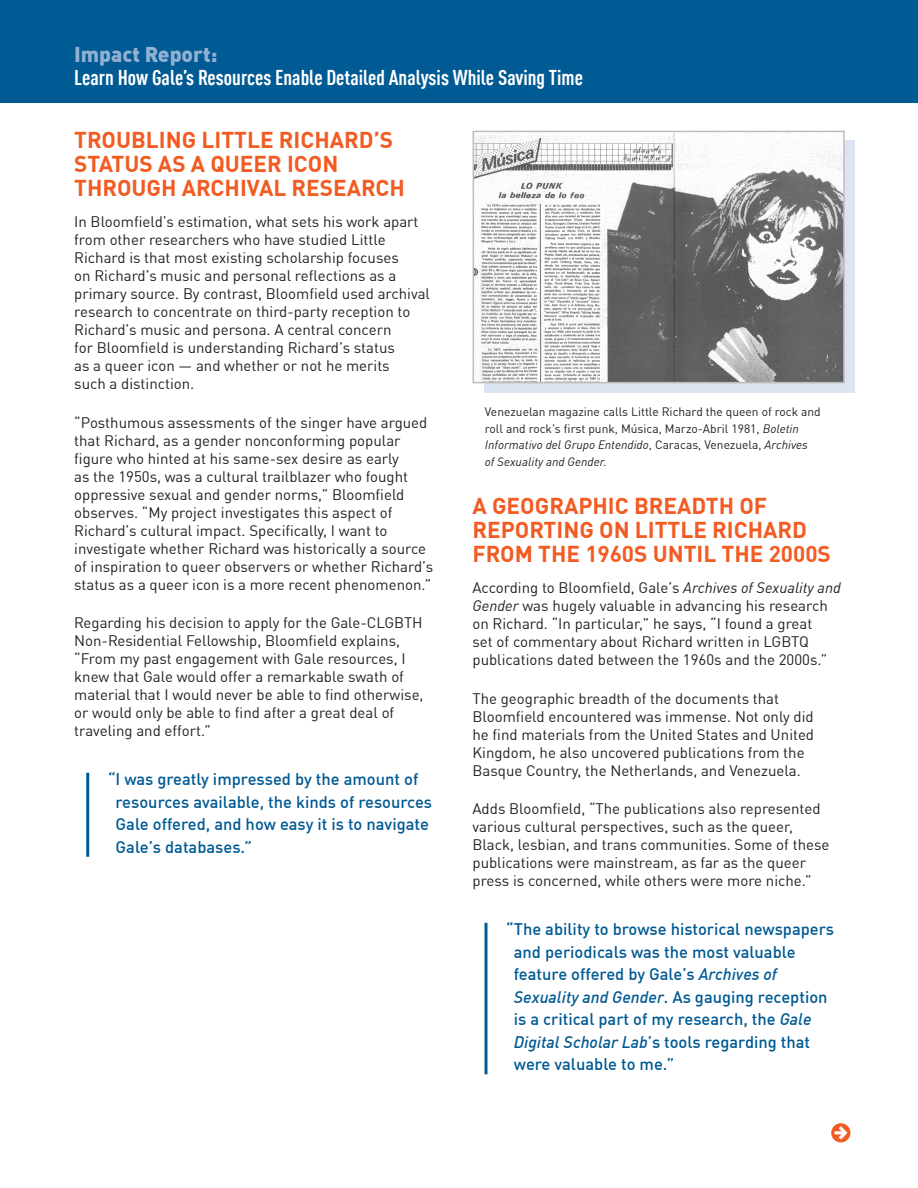
<style>
.page{position:relative;width:918px;height:1188px;background:#fff}
.page>*{position:absolute;margin:0;border:0;box-sizing:border-box;transform-origin:0 0}
.Orange_Subheads{font:700 22.5px/24px "DIN Offc";color:#f25b21}
.t1{font:700 condensed 21px "DIN Offc";color:#fff}
.t2{font:900 21px "DIN Offc";color:#92b0d1}
.Quote_Body{font:500 16.5px/22.5px "DIN Offc";color:#005a93}
.Basic_Body_Copy{font:15px/18px "DIN Offc";color:#231f20}
.Caption_Copy{font:12px/16.5px "DIN Offc";color:#231f20}
.s1{font-style:italic}
</style>
<div class="page">
<div style="left:0;top:0;width:918px;height:103px;background:#005a93"></div>
<svg style="left:831px;top:1123px;width:19px;height:20px"></svg>
<hr style="left:86px;top:773px;width:3px;height:84px;background:#005a93">
<div style="left:484px;top:141px;width:370px;height:252px;background:#dbe4f0"></div>
<img style="left:476px;top:134px;width:366px;height:246px">
<div style="left:473px;top:131px;width:372px;height:252px;border:2px solid #bcbdc0"></div>
<svg style="left:484px;top:923px;width:4px;height:151px"></svg>
<p class="t2" style="left:74px;top:41px;width:145px">Impact Report:</p>
<p class="t1" style="left:74px;top:65px;width:510px">Learn How Gale’s Resources Enable Detailed Analysis While Saving Time</p>
<p class="Orange_Subheads" style="left:74px;top:128px;width:332px">TROUBLING LITTLE RICHARD’S<br>STATUS AS A QUEER ICON<br>THROUGH ARCHIVAL RESEARCH</p>
<p class="Basic_Body_Copy" style="left:74px;top:213px;width:357px">In Bloomfield’s estimation, what sets his work apart from other researchers who have studied Little Richard is that most existing scholarship focuses<br>on Richard’s music and personal reflections as a primary source. By contrast, Bloomfield used archival research to concentrate on third-party reception to Richard’s music and persona. A central concern<br>for Bloomfield is understanding Richard’s status<br>as a queer icon — and whether or not he merits<br>such a distinction.</p>
<p class="Basic_Body_Copy" style="left:74px;top:413px;width:361px">“Posthumous assessments of the singer have argued that Richard, as a gender nonconforming popular figure who hinted at his same-sex desire as early<br>as the 1950s, was a cultural trailblazer who fought oppressive sexual and gender norms,” Bloomfield observes. “My project investigates this aspect of Richard’s cultural impact. Specifically, I want to investigate whether Richard was historically a source of inspiration to queer observers or whether Richard’s status as a queer icon is a more recent phenomenon.”</p>
<p class="Basic_Body_Copy" style="left:74px;top:614px;width:351px">Regarding his decision to apply for the Gale-CLGBTH Non-Residential Fellowship, Bloomfield explains, “From my past engagement with Gale resources, I knew that Gale would offer a remarkable swath of material that I would never be able to find otherwise, or would only be able to find after a great deal of traveling and effort.”</p>
<p class="Quote_Body" style="left:116px;top:768px;width:318px;text-indent:-8px">“I was greatly impressed by the amount of resources available, the kinds of resources Gale offered, and how easy it is to navigate Gale’s databases.”</p>
<p class="Caption_Copy" style="left:485px;top:404px;width:337px">Venezuelan magazine calls Little Richard the queen of rock and roll and rock’s first punk, Música, Marzo-Abril 1981, <span class="s1">Boletin Informativo del Grupo Entendido</span>, Caracas, Venezuela, <span class="s1">Archives<br>of Sexuality and Gender.</span></p>
<p class="Orange_Subheads" style="left:472px;top:494px;width:360px">A GEOGRAPHIC BREADTH OF<br>REPORTING ON LITTLE RICHARD<br>FROM THE 1960S UNTIL THE 2000S</p>
<p class="Basic_Body_Copy" style="left:472px;top:579px;width:370px">According to Bloomfield, Gale’s <span class="s1">Archives of Sexuality and Gender</span> was hugely valuable in advancing his research on Richard. “In particular,” he says, “I found a great<br>set of commentary about Richard written in LGBTQ publications dated between the 1960s and the 2000s.”</p>
<p class="Basic_Body_Copy" style="left:472px;top:689px;width:343px">The geographic breadth of the documents that Bloomfield encountered was immense. Not only did he find materials from the United States and United Kingdom, he also uncovered publications from the Basque Country, the Netherlands, and Venezuela.</p>
<p class="Basic_Body_Copy" style="left:472px;top:800px;width:358px">Adds Bloomfield, “The publications also represented various cultural perspectives, such as the queer, Black, lesbian, and trans communities. Some of these publications were mainstream, as far as the queer press is concerned, while others were more niche.”</p>
<p class="Quote_Body" style="left:514px;top:918px;width:322px;text-indent:-8px">“The ability to browse historical newspapers and periodicals was the most valuable feature offered by Gale’s <span class="s1">Archives of Sexuality and Gender</span>. As gauging reception is a critical part of my research, the <span class="s1">Gale Digital Scholar Lab</span>’s tools regarding that were valuable to me.”</p>
</div>
